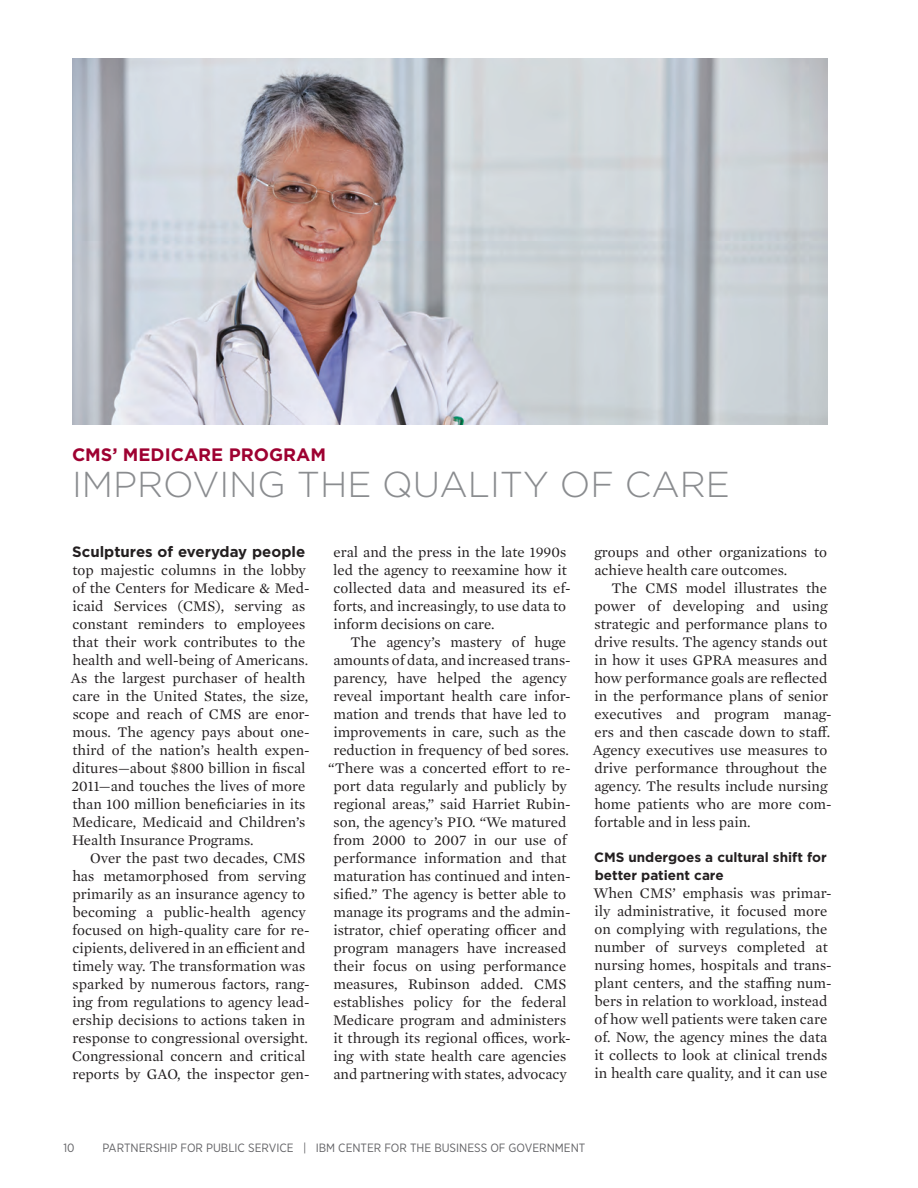
<style>
.page{position:relative;width:918px;height:1188px;background:#fff}
.page>*{position:absolute;margin:0;border:0;box-sizing:border-box;transform-origin:0 0}
.Section_Hed_2{font:300 36px "Gotham";color:#8a8c8f}
.Section_Hed_1{font:700 18px "Gotham";color:#9e0131}
.Body_Copy_Indent{font:15px/18px "Mercury Text G1";color:#231f20}
.Entry_Point{font:15px/18px "Mercury Text G1";color:#231f20}
.Body_Copy{font:15px/18px "Mercury Text G1";color:#231f20}
.Subhed{font:700 13.5px/18px "Gotham";color:#231f20}
.t1{font:12px "Gotham Narrow";color:#636366}
.s1{font-family:"Gotham";font-weight:700}
</style>
<div class="page">
<img style="left:72px;top:58px;width:756px;height:366px">
<p class="Section_Hed_1" style="left:72px;top:443px;width:256px">CMS’ MEDICARE PROGRAM</p>
<p class="Section_Hed_2" style="left:72px;top:462px;width:660px">IMPROVING THE QUALITY OF CARE</p>
<p class="Entry_Point" style="left:71px;top:543px;width:240px"><span class="s1">Sculptures of everyday people </span>top majestic columns in the lobby of the Centers for Medicare &amp; Med&shy;icaid Services (CMS), serving as constant reminders to employees that their work contributes to the health and well-being of Americans.<br>As the largest purchaser of health care in the United States, the size, scope and reach of CMS are enor&shy;mous. The agency pays about one&shy;third of the nation’s health expen&shy;ditures—about $800 billion in fiscal 2011—and touches the lives of more than 100 million beneficiaries in its Medicare, Medicaid and Children’s Health Insurance Programs.</p>
<p class="Body_Copy_Indent" style="left:72px;top:849px;width:239px;text-indent:18px">Over the past two decades, CMS has metamorphosed from serving primarily as an insurance agency to becoming a public-health agency focused on high-quality care for re&shy;cipients, delivered in an efficient and timely way. The transformation was sparked by numerous factors, rang&shy;ing from regulations to agency lead&shy;ership decisions to actions taken in response to congressional oversight.<br>Congressional concern and critical reports by GAO, the inspector gen-</p>
<p class="Body_Copy_Indent" style="left:333px;top:543px;width:239px">eral and the press in the late 1990s led the agency to reexamine how it collected data and measured its ef&shy;forts, and increasingly, to use data to inform decisions on care.</p>
<p class="Body_Copy_Indent" style="left:328px;top:633px;width:244px;text-align:right">The agency’s mastery of huge amounts of data, and increased trans&shy;parency, have helped the agency reveal important health care infor&shy;mation and trends that have led to improvements in care, such as the reduction in frequency of bed sores. “There was a concerted effort to re&shy;port data regularly and publicly by regional areas,” said Harriet Rubin&shy;son, the agency’s PIO. “We matured from 2000 to 2007 in our use of performance information and that maturation has continued and inten&shy;sified.” The agency is better able to manage its programs and the admin&shy;istrator, chief operating officer and program managers have increased their focus on using performance measures, Rubinson added. CMS establishes policy for the federal Medicare program and administers it through its regional offices, work&shy;ing with state health care agencies and partnering with states, advocacy</p>
<p class="Body_Copy_Indent" style="left:594px;top:543px;width:234px">groups and other organizations to achieve health care outcomes.</p>
<p class="Body_Copy_Indent" style="left:593px;top:579px;width:240px;text-indent:19px">The CMS model illustrates the power of developing and using strategic and performance plans to drive results. The agency stands out in how it uses GPRA measures and how performance goals are reflected in the performance plans of senior executives and program manag&shy;ers and then cascade down to staff.<br>Agency executives use measures to drive performance throughout the agency. The results include nursing home patients who are more com&shy;fortable and in less pain.</p>
<p class="Subhed" style="left:594px;top:848px;width:234px">CMS undergoes a cultural shift for better patient care</p>
<p class="Body_Copy" style="left:594px;top:883px;width:240px">When CMS’ emphasis was primar&shy;ily administrative, it focused more on complying with regulations, the number of surveys completed at nursing homes, hospitals and trans&shy;plant centers, and the staffing num&shy;bers in relation to workload, instead of how well patients were taken care of. Now, the agency mines the data it collects to look at clinical trends in health care quality, and it can use</p>
<p class="t1" style="left:63px;top:1140px;width:13px">10</p>
<p class="t1" style="left:103px;top:1140px;width:484px">PARTNERSHIP FOR PUBLIC SERVICE | IBM CENTER FOR THE BUSINESS OF GOVERNMENT</p>
</div>
